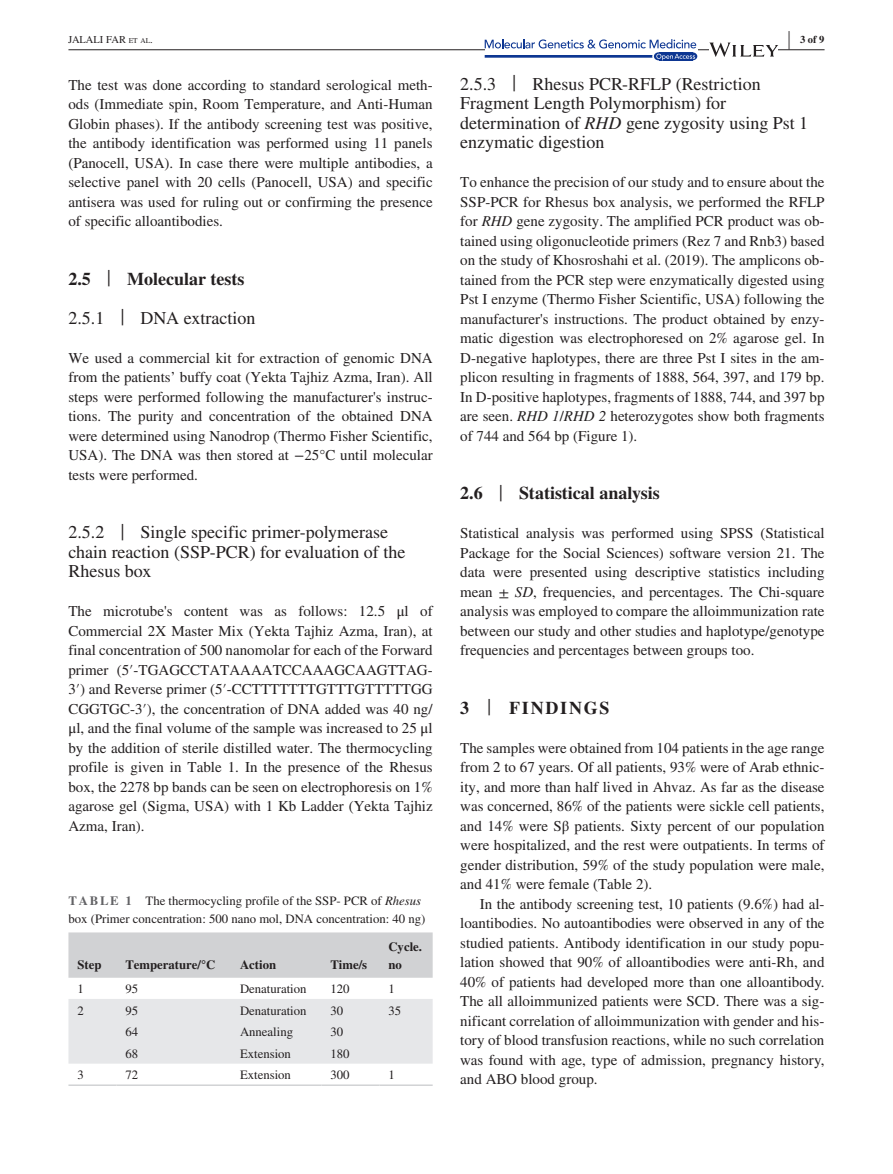
<style>
.page{position:relative;width:893px;height:1174px;background:#fff}
.page>*{position:absolute;margin:0;border:0;box-sizing:border-box;transform-origin:0 0}
.t1{font:700 25.95px "STIX";color:#231f20;scale:.36 1}
.t2{font:18px/19.5px "STIX";color:#231f20}
.t3{font:700 18px "STIX";color:#231f20}
.t4{font:700 18px "STIX";letter-spacing:.1em;color:#231f20}
.t5{font:15px/19.5px "STIX";color:#231f20;text-align:justify}
.t6{font:12.75px/18px "STIX";color:#231f20}
.t7{font:700 12.75px/17.2px "STIX";color:#231f20}
.t8{font:10.5px "STIX";color:#231f20}
.t9{font:700 10.5px "STIX";color:#231f20}
.s1{font-size:7.35px}
.s2{font-size:23.7px}
.s3{font-style:italic}
.s4{font-weight:700}
.s5{font-weight:400;font-size:23.7px}
.s6{font-weight:700;color:#636366}
</style>
<div class="page">
<hr style="left:68px;top:49px;width:756px;height:1px;background:#231f20">
<svg style="left:485px;top:39px;width:211px;height:21px"></svg>
<svg style="left:709px;top:43px;width:69px;height:14px"></svg>
<div style="left:68px;top:932px;width:365px;height:45px;background:#d1d2d4"></div>
<div style="left:68px;top:999px;width:365px;height:64px;background:#e6e7e9"></div>
<hr style="left:68px;top:1084px;width:48px;height:2px;background:#d1d2d4">
<hr style="left:116px;top:1084px;width:115px;height:2px;background:#d1d2d4">
<hr style="left:231px;top:1084px;width:90px;height:2px;background:#d1d2d4">
<hr style="left:321px;top:1084px;width:58px;height:2px;background:#d1d2d4">
<hr style="left:379px;top:1084px;width:54px;height:2px;background:#d1d2d4">
<h1 class="t1" style="left:788px;top:24px;width:7px">|</h1>
<p class="t8" style="left:68px;top:32px;width:86px">JALALI FAR <span class="s1">et al</span> .</p>
<p class="t9" style="left:800px;top:33px;width:26px">3 of 9</p>
<p class="t5" style="left:68px;top:76px;width:366px">The test was done according to standard serological meth&shy;ods (Immediate spin, Room Temperature, and Anti-Human Globin phases). If the antibody screening test was positive, the antibody identification was performed using 11 panels (Panocell, USA). In case there were multiple antibodies, a selective panel with 20 cells (Panocell, USA) and specific antisera was used for ruling out or confirming the presence of specific alloantibodies.</p>
<p class="t2" style="left:460px;top:75px;width:349px">2.5.3 <span class="s2">|</span> Rhesus PCR-RFLP (Restriction Fragment Length Polymorphism) for determination of <span class="s3">RHD</span> gene zygosity using Pst 1 enzymatic digestion</p>
<p class="t5" style="left:460px;top:173px;width:366px">To enhance the precision of our study and to ensure about the SSP-PCR for Rhesus box analysis, we performed the RFLP for <span class="s3">RHD</span> gene zygosity. The amplified PCR product was ob&shy;tained using oligonucleotide primers (Rez 7 and Rnb3) based on the study of Khosroshahi et al. (2019). The amplicons ob&shy;tained from the PCR step were enzymatically digested using Pst I enzyme (Thermo Fisher Scientific, USA) following the manufacturer's instructions. The product obtained by enzy&shy;matic digestion was electrophoresed on 2% agarose gel. In D-negative haplotypes, there are three Pst I sites in the am&shy;plicon resulting in fragments of 1888, 564, 397, and 179 bp.<br>In D-positive haplotypes, fragments of 1888, 744, and 397 bp are seen. <span class="s3">RHD 1</span>/<span class="s3">RHD 2</span> heterozygotes show both fragments of 744 and 564 bp (Figure 1).</p>
<p class="t2" style="left:68px;top:260px;width:188px;line-height:39px"><span class="s4">2.5</span> <span class="s2">|</span> <span class="s4">Molecular tests<br></span>2.5.1 <span class="s2">|</span> DNA extraction</p>
<p class="t5" style="left:68px;top:349px;width:366px">We used a commercial kit for extraction of genomic DNA from the patients’ buffy coat (Yekta Tajhiz Azma, Iran). All steps were performed following the manufacturer's instruc&shy;tions. The purity and concentration of the obtained DNA were determined using Nanodrop (Thermo Fisher Scientific, USA). The DNA was then stored at −25°C until molecular tests were performed.</p>
<p class="t3" style="left:460px;top:482px;width:201px">2.6 <span class="s5">|</span> Statistical analysis</p>
<p class="t5" style="left:460px;top:524px;width:366px">Statistical analysis was performed using SPSS (Statistical Package for the Social Sciences) software version 21. The data were presented using descriptive statistics including mean ± <span class="s3">SD</span>, frequencies, and percentages. The Chi-square analysis was employed to compare the alloimmunization rate between our study and other studies and haplotype/genotype frequencies and percentages between groups too.</p>
<p class="t2" style="left:68px;top:523px;width:339px">2.5.2 <span class="s2">|</span> Single specific primer-polymerase chain reaction (SSP-PCR) for evaluation of the<br>Rhesus box</p>
<p class="t5" style="left:68px;top:602px;width:366px">The microtube's content was as follows: 12.5 μl of Commercial 2X Master Mix (Yekta Tajhiz Azma, Iran), at final concentration of 500 nanomolar for each of the Forward primer (5′-TGAGCCTATAAAATCCAAAGCAAGTTAG-3′) and Reverse primer (5′-CCTTTTTTTGTTTGTTTTTGG CGGTGC-3′), the concentration of DNA added was 40 ng/ μl, and the final volume of the sample was increased to 25 μl by the addition of sterile distilled water. The thermocycling profile is given in Table 1. In the presence of the Rhesus box, the 2278 bp bands can be seen on electrophoresis on 1% agarose gel (Sigma, USA) with 1 Kb Ladder (Yekta Tajhiz Azma, Iran).</p>
<p class="t4" style="left:460px;top:697px;width:151px">3 <span class="s5">|</span> FINDINGS</p>
<p class="t5" style="left:460px;top:739px;width:366px">The samples were obtained from 104 patients in the age range from 2 to 67 years. Of all patients, 93% were of Arab ethnic&shy;ity, and more than half lived in Ahvaz. As far as the disease was concerned, 86% of the patients were sickle cell patients, and 14% were Sβ patients. Sixty percent of our population were hospitalized, and the rest were outpatients. In terms of gender distribution, 59% of the study population were male, and 41% were female (Table 2).</p>
<p class="t5" style="left:460px;top:895px;width:366px;text-indent:20px">In the antibody screening test, 10 patients (9.6%) had al&shy;loantibodies. No autoantibodies were observed in any of the studied patients. Antibody identification in our study popu&shy;lation showed that 90% of alloantibodies were anti-Rh, and 40% of patients had developed more than one alloantibody.<br>The all alloimmunized patients were SCD. There was a sig&shy;nificant correlation of alloimmunization with gender and his&shy;tory of blood transfusion reactions, while no such correlation was found with age, type of admission, pregnancy history, and ABO blood group.</p>
<p class="t6" style="left:68px;top:892px;width:358px"><span class="s6">TABLE 1</span> The thermocycling profile of the SSP- PCR of <span class="s3">Rhesus </span>box (Primer concentration: 500 nano mol, DNA concentration: 40 ng)</p>
<p class="t7" style="left:77px;top:955px;width:26px">Step</p>
<p class="t7" style="left:125px;top:955px;width:92px">Temperature/°C</p>
<p class="t7" style="left:240px;top:955px;width:38px">Action</p>
<p class="t7" style="left:330px;top:955px;width:38px">Time/s</p>
<p class="t7" style="left:388px;top:938px;width:35px">Cycle. no</p>
<p class="t6" style="left:77px;top:980px;width:8px">1</p>
<p class="t6" style="left:125px;top:980px;width:14px">95</p>
<p class="t6" style="left:240px;top:980px;width:68px">Denaturation</p>
<p class="t6" style="left:330px;top:980px;width:21px">120</p>
<p class="t6" style="left:388px;top:980px;width:8px">1</p>
<p class="t6" style="left:77px;top:1002px;width:8px">2</p>
<p class="t6" style="left:125px;top:1002px;width:14px">95</p>
<p class="t6" style="left:240px;top:1002px;width:68px">Denaturation</p>
<p class="t6" style="left:330px;top:1002px;width:14px">30</p>
<p class="t6" style="left:388px;top:1002px;width:14px">35</p>
<p class="t6" style="left:125px;top:1023px;width:14px">64</p>
<p class="t6" style="left:240px;top:1023px;width:55px">Annealing</p>
<p class="t6" style="left:330px;top:1023px;width:14px">30</p>
<p class="t6" style="left:125px;top:1045px;width:14px">68</p>
<p class="t6" style="left:240px;top:1045px;width:52px">Extension</p>
<p class="t6" style="left:330px;top:1045px;width:21px">180</p>
<p class="t6" style="left:77px;top:1066px;width:8px">3</p>
<p class="t6" style="left:125px;top:1066px;width:14px">72</p>
<p class="t6" style="left:240px;top:1066px;width:52px">Extension</p>
<p class="t6" style="left:330px;top:1066px;width:21px">300</p>
<p class="t6" style="left:388px;top:1066px;width:8px">1</p>
</div>
